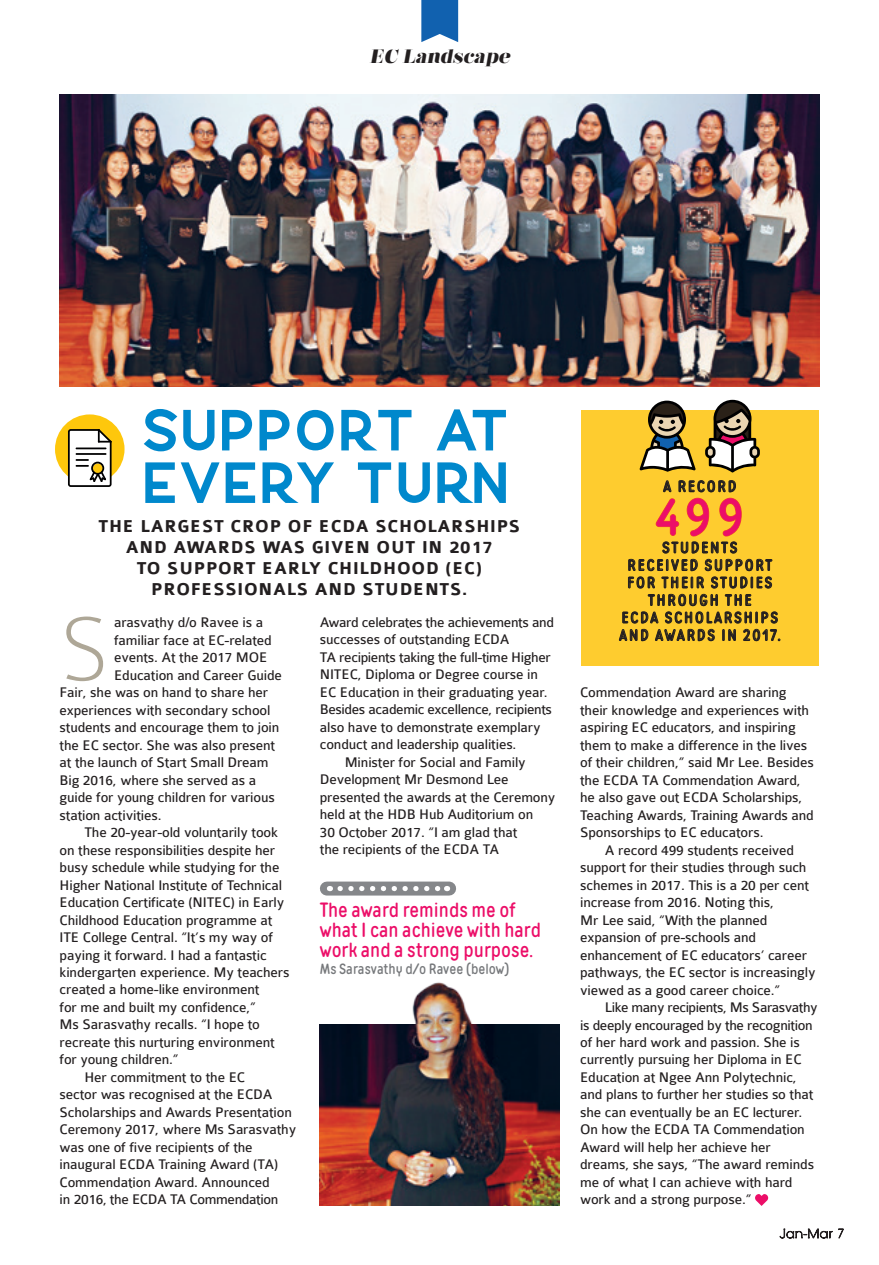
<style>
.page{position:relative;width:879px;height:1265px;background:#fff}
.page>*{position:absolute;margin:0;border:0;box-sizing:border-box;transform-origin:0 0}
.t1{font:100 96.08px "Colaborate";color:#aea797}
.t2{font:52.5px "Matias";color:#ec0e68}
.t3{font:20.65px/19.8px "Matias";color:#ec0e68}
.t4{font:italic 900 19.25px "Nouvelle Vague";color:#231f20}
.t5{font:700 18.38px/21px "Colaborate";letter-spacing:.04em;color:#231f20;text-align:center}
.t6{font:15.75px/17.5px "Matias";letter-spacing:.12em;color:#231f20;text-align:center}
.t7{font:14.88px/17.5px "Colaborate";letter-spacing:-.01em;color:#231f20}
.t8{font:14.88px "Matias";color:#76787b}
</style>
<div class="page">
<img style="left:412px;top:982px;width:60px;height:42px">
<div style="left:580px;top:410px;width:238px;height:255px;background:#fecc2f"></div>
<img style="left:60px;top:95px;width:759px;height:292px">
<div style="left:55px;top:414px;width:69px;height:70px;background:#fec70c;border-radius:50%"></div>
<svg style="left:143px;top:409px;width:363px;height:94px"></svg>
<svg style="left:421px;top:0;width:37px;height:42px;background:#2971b7"></svg>
<svg style="left:779px;top:1228px;width:64px;height:11px"></svg>
<div style="left:327px;top:882px;width:122px;height:14px;background:#85878a"></div>
<svg style="left:340px;top:886px;width:107px;height:5px"></svg>
<svg style="left:618px;top:480px;width:161px;height:162px"></svg>
<svg style="left:755px;top:1194px;width:12px;height:12px"></svg>
<svg style="left:705px;top:400px;width:54px;height:72px"></svg>
<svg style="left:639px;top:401px;width:56px;height:71px"></svg>
<svg style="left:68px;top:429px;width:44px;height:58px;background:#bdb9ad"></svg>
<img style="left:320px;top:1024px;width:239px;height:181px">
<p class="t4" style="left:370px;top:46px;width:145px">EC Landscape</p>
<p class="t5" style="left:98px;top:516px;width:423px">THE LARGEST CROP OF ECDA SCHOLARSHIPS<br>AND AWARDS WAS GIVEN OUT IN 2017<br>TO SUPPORT EARLY CHILDHOOD (EC)<br>PROFESSIONALS AND STUDENTS.</p>
<h1 class="t1" style="left:60px;top:599px;width:52px">S</h1>
<p class="t7" style="left:114px;top:614px;width:150px">arasvathy d/o Ravee is a</p>
<p class="t7" style="left:114px;top:631px;width:159px">familiar face at EC-related</p>
<p class="t7" style="left:114px;top:649px;width:155px">events. At the 2017 MOE</p>
<p class="t7" style="left:114px;top:666px;width:169px">Education and Career Guide</p>
<p class="t7" style="left:60px;top:684px;width:210px">Fair, she was on hand to share her</p>
<p class="t7" style="left:60px;top:701px;width:212px">experiences with secondary school</p>
<p class="t7" style="left:60px;top:719px;width:221px">students and encourage them to join</p>
<p class="t7" style="left:60px;top:736px;width:217px">the EC sector. She was also present</p>
<p class="t7" style="left:60px;top:754px;width:210px">at the launch of Start Small Dream</p>
<p class="t7" style="left:60px;top:771px;width:198px">Big 2016, where she served as a</p>
<p class="t7" style="left:60px;top:789px;width:216px">guide for young children for various</p>
<p class="t7" style="left:60px;top:806px;width:103px">station activities.</p>
<p class="t7" style="left:84px;top:824px;width:195px">The 20-year-old voluntarily took</p>
<p class="t7" style="left:60px;top:841px;width:217px">on these responsibilities despite her</p>
<p class="t7" style="left:60px;top:859px;width:221px">busy schedule while studying for the</p>
<p class="t7" style="left:60px;top:876px;width:224px">Higher National Institute of Technical</p>
<p class="t7" style="left:60px;top:894px;width:226px">Education Certificate (NITEC) in Early</p>
<p class="t7" style="left:60px;top:911px;width:214px">Childhood Education programme at</p>
<p class="t7" style="left:60px;top:929px;width:215px">ITE College Central. “It’s my way of</p>
<p class="t7" style="left:60px;top:946px;width:208px">paying it forward. I had a fantastic</p>
<p class="t7" style="left:60px;top:964px;width:231px">kindergarten experience. My teachers</p>
<p class="t7" style="left:60px;top:981px;width:201px">created a home-like environment</p>
<p class="t7" style="left:60px;top:999px;width:198px">for me and built my confidence,”</p>
<p class="t7" style="left:60px;top:1016px;width:202px">Ms Sarasvathy recalls. “I hope to</p>
<p class="t7" style="left:60px;top:1034px;width:216px">recreate this nurturing environment</p>
<p class="t7" style="left:60px;top:1051px;width:120px">for young children.”</p>
<p class="t7" style="left:84px;top:1069px;width:162px">Her commitment to the EC</p>
<p class="t7" style="left:60px;top:1086px;width:214px">sector was recognised at the ECDA</p>
<p class="t7" style="left:60px;top:1104px;width:234px">Scholarships and Awards Presentation</p>
<p class="t7" style="left:60px;top:1121px;width:238px">Ceremony 2017, where Ms Sarasvathy</p>
<p class="t7" style="left:60px;top:1139px;width:194px">was one of five recipients of the</p>
<p class="t7" style="left:60px;top:1156px;width:220px">inaugural ECDA Training Award (TA)</p>
<p class="t7" style="left:60px;top:1174px;width:212px">Commendation Award. Announced</p>
<p class="t7" style="left:60px;top:1191px;width:220px">in 2016, the ECDA TA Commendation</p>
<p class="t7" style="left:320px;top:614px;width:235px">Award celebrates the achievements and</p>
<p class="t7" style="left:320px;top:631px;width:191px">successes of outstanding ECDA</p>
<p class="t7" style="left:320px;top:649px;width:232px">TA recipients taking the full-time Higher</p>
<p class="t7" style="left:320px;top:666px;width:219px">NITEC, Diploma or Degree course in</p>
<p class="t7" style="left:320px;top:684px;width:229px">EC Education in their graduating year.</p>
<p class="t7" style="left:320px;top:701px;width:233px">Besides academic excellence, recipients</p>
<p class="t7" style="left:320px;top:719px;width:222px">also have to demonstrate exemplary</p>
<p class="t7" style="left:320px;top:736px;width:198px">conduct and leadership qualities.</p>
<p class="t7" style="left:344px;top:754px;width:182px">Minister for Social and Family</p>
<p class="t7" style="left:320px;top:771px;width:190px">Development Mr Desmond Lee</p>
<p class="t7" style="left:320px;top:789px;width:237px">presented the awards at the Ceremony</p>
<p class="t7" style="left:320px;top:806px;width:215px">held at the HDB Hub Auditorium on</p>
<p class="t7" style="left:320px;top:824px;width:199px">30 October 2017. “I am glad that</p>
<p class="t7" style="left:320px;top:841px;width:181px">the recipients of the ECDA TA</p>
<h3 class="t3" style="left:320px;top:901px;width:223px">The award reminds me of what I can achieve with hard work and a strong purpose.</h3>
<p class="t8" style="left:320px;top:960px;width:191px">Ms Sarasvathy d/o Ravee (below)</p>
<p class="t6" style="left:663px;top:478px;width:75px">A RECORD</p>
<h2 class="t2" style="left:655px;top:485px;width:90px">499</h2>
<p class="t6" style="left:618px;top:539px;width:163px">STUDENTS<br>RECEIVED SUPPORT<br>FOR THEIR STUDIES<br>THROUGH THE<br>ECDA SCHOLARSHIPS<br>AND AWARDS IN 2017.</p>
<p class="t7" style="left:580px;top:684px;width:235px">Commendation Award are sharing their knowledge and experiences with aspiring EC educators, and inspiring them to make a difference in the lives of their children,” said Mr Lee. Besides the ECDA TA Commendation Award, he also gave out ECDA Scholarships, Teaching Awards, Training Awards and Sponsorships to EC educators.</p>
<p class="t7" style="left:580px;top:841px;width:237px;text-indent:25px">A record 499 students received support for their studies through such schemes in 2017. This is a 20 per cent increase from 2016. Noting this,<br>Mr Lee said, “With the planned expansion of pre-schools and enhancement of EC educators’ career pathways, the EC sector is increasingly viewed as a good career choice.”</p>
<p class="t7" style="left:580px;top:999px;width:239px;text-indent:25px">Like many recipients, Ms Sarasvathy is deeply encouraged by the recognition of her hard work and passion. She is currently pursuing her Diploma in EC Education at Ngee Ann Polytechnic, and plans to further her studies so that she can eventually be an EC lecturer.<br>On how the ECDA TA Commendation Award will help her achieve her dreams, she says, “The award reminds me of what I can achieve with hard work and a strong purpose.”</p>
</div>
